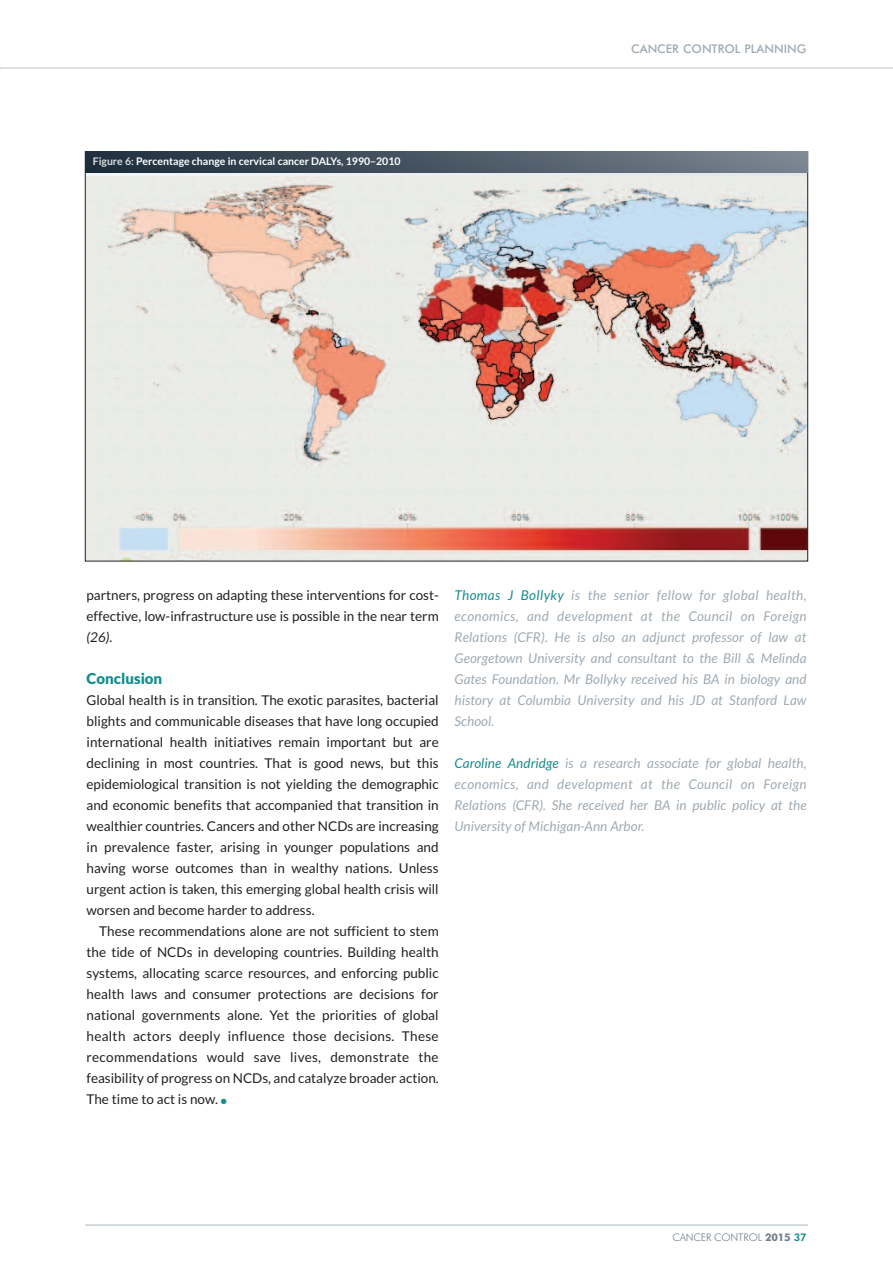
<style>
.page{position:relative;width:893px;height:1263px;background:#fff}
.page>*{position:absolute;margin:0;border:0;box-sizing:border-box;transform-origin:0 0}
.t1{font:900 15px "Lato";color:#158d8e}
.t2{font:13.5px/21px "Lato";color:#231f20;text-align:justify}
.t3{font:italic 13.5px/21px "Lato";letter-spacing:.005em;color:#9faab2;text-align:justify}
.t4{font:500 12px "Futura BT";color:#9faab2}
.t5{font:700 10.5px "Lato";color:#fff}
.t6{font:300 10.5px "Futura BT";letter-spacing:-.015em;color:#727f8a}
.s1{color:#d9dfdf}
.s2{font-style:italic}
.s3{color:#158d8e}
.s4{font-weight:700}
.s5{font-weight:800;color:#158d8e}
</style>
<div class="page">
<hr style="left:0;top:67px;width:893px;height:2px;background:#d8d9d7">
<hr style="left:85px;top:1224px;width:723px;height:2px;background:#c6ced3">
<img style="left:87px;top:177px;width:719px;height:382px">
<div style="left:85px;top:151px;width:723px;height:22px;background:linear-gradient(to right,#1c2b3a,#798591)"></div>
<p class="t5" style="left:93px;top:155px;width:309px"><span class="s1">Figure 6:</span> Percentage change in cervical cancer DALYs, 1990–2010</p>
<p class="t4" style="left:631px;top:44px;width:177px">CANCER CONTROL PLANNING</p>
<p class="t2" style="left:87px;top:585px;width:354px">partners, progress on adapting these interventions for cost&shy;effective, low-infrastructure use is possible in the near term <span class="s2">(26)</span>.</p>
<p class="t1" style="left:87px;top:670px;width:77px">Conclusion</p>
<p class="t2" style="left:87px;top:690px;width:354px">Global health is in transition. The exotic parasites, bacterial blights and communicable diseases that have long occupied international health initiatives remain important but are declining in most countries. That is good news, but this epidemiological transition is not yielding the demographic and economic benefits that accompanied that transition in wealthier countries. Cancers and other NCDs are increasing in prevalence faster, arising in younger populations and having worse outcomes than in wealthy nations. Unless urgent action is taken, this emerging global health crisis will worsen and become harder to address.</p>
<p class="t2" style="left:87px;top:921px;width:354px;text-indent:13px">These recommendations alone are not sufficient to stem the tide of NCDs in developing countries. Building health systems, allocating scarce resources, and enforcing public health laws and consumer protections are decisions for national governments alone. Yet the priorities of global health actors deeply influence those decisions. These recommendations would save lives, demonstrate the feasibility of progress on NCDs, and catalyze broader action.<br>The time to act is now. <span class="s3">●</span></p>
<p class="t3" style="left:454px;top:585px;width:354px"><span class="s3">Thomas J Bollyky</span> is the senior fellow for global health, economics, and development at the Council on Foreign Relations (CFR). He is also an adjunct professor of law at Georgetown University and consultant to the Bill &amp; Melinda Gates Foundation. Mr Bollyky received his BA in biology and history at Columbia University and his JD at Stanford Law School.</p>
<p class="t3" style="left:454px;top:753px;width:354px"><span class="s3">Caroline Andridge</span> is a research associate for global health, economics, and development at the Council on Foreign Relations (CFR). She received her BA in public policy at the University of Michigan-Ann Arbor.</p>
<p class="t6" style="left:672px;top:1232px;width:135px">CANCER CONTROL <span class="s4">2015</span> <span class="s5">37</span></p>
</div>
